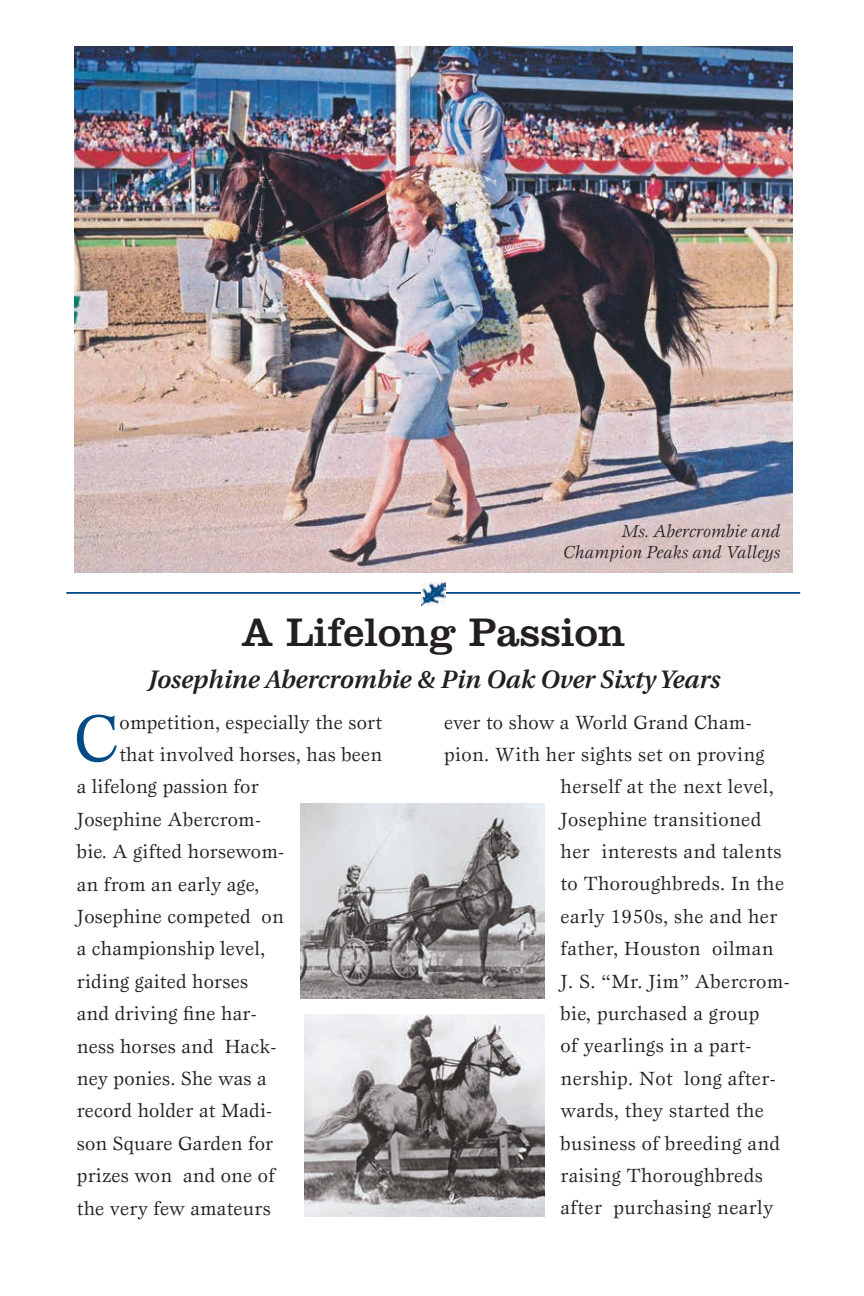
<style>
.page{position:relative;width:864px;height:1296px;background:#fff}
.page>*{position:absolute;margin:0;border:0;box-sizing:border-box;transform-origin:0 0}
.t1{font:68.4px "Esprit";color:#034b87}
.t2{font:41.4px "Clarendon";color:#231f20}
.t3{font:italic 600 25.2px "Utopia";color:#231f20}
.t4{font:19.8px "Esprit";letter-spacing:.01em;color:#231f20}
.t5{font:italic 18px/21.6px "Esprit";color:#231f20;text-align:right}
</style>
<div class="page">
<img style="left:304px;top:1014px;width:240px;height:203px">
<img style="left:74px;top:46px;width:718px;height:526px">
<img style="left:301px;top:804px;width:243px;height:195px">
<hr style="left:66px;top:592px;width:734px;height:2px;background:#034b87">
<img style="left:422px;top:583px;width:23px;height:23px">
<p class="t5" style="left:563px;top:520px;width:219px">Ms. Abercrombie and<br>Champion Peaks and Valleys</p>
<p class="t2" style="left:241px;top:608px;width:386px">A Lifelong Passion</p>
<p class="t3" style="left:147px;top:665px;width:574px">Josephine Abercrombie &amp; Pin Oak Over Sixty Years</p>
<p class="t1" style="left:74px;top:697px;width:46px">C</p>
<p class="t4" style="left:120px;top:710px;width:264px">ompetition, especially the sort</p>
<p class="t4" style="left:120px;top:742px;width:264px">that involved horses, has been</p>
<p class="t4" style="left:77px;top:775px;width:183px">a lifelong passion for</p>
<p class="t4" style="left:77px;top:807px;width:185px">Josephine Abercrom-</p>
<p class="t4" style="left:77px;top:840px;width:209px">bie. A gifted horsewom-</p>
<p class="t4" style="left:77px;top:872px;width:184px">an from an early age,</p>
<p class="t4" style="left:77px;top:904px;width:208px">Josephine competed on</p>
<p class="t4" style="left:77px;top:937px;width:190px">a championship level,</p>
<p class="t4" style="left:77px;top:969px;width:173px">riding gaited horses</p>
<p class="t4" style="left:77px;top:1001px;width:181px">and driving fine har-</p>
<p class="t4" style="left:77px;top:1034px;width:201px">ness horses and Hack-</p>
<p class="t4" style="left:77px;top:1066px;width:191px">ney ponies. She was a</p>
<p class="t4" style="left:77px;top:1099px;width:197px">record holder at Madi-</p>
<p class="t4" style="left:77px;top:1131px;width:198px">son Square Garden for</p>
<p class="t4" style="left:77px;top:1163px;width:200px">prizes won and one of</p>
<p class="t4" style="left:77px;top:1196px;width:195px">the very few amateurs</p>
<p class="t4" style="left:444px;top:710px;width:309px">ever to show a World Grand Cham-</p>
<p class="t4" style="left:444px;top:742px;width:322px">pion. With her sights set on proving</p>
<p class="t4" style="left:561px;top:775px;width:215px">herself at the next level,</p>
<p class="t4" style="left:561px;top:807px;width:202px">Josephine transitioned</p>
<p class="t4" style="left:561px;top:839px;width:223px">her interests and talents</p>
<p class="t4" style="left:561px;top:872px;width:225px">to Thoroughbreds. In the</p>
<p class="t4" style="left:561px;top:904px;width:218px">early 1950s, she and her</p>
<p class="t4" style="left:561px;top:937px;width:214px">father, Houston oilman</p>
<p class="t4" style="left:561px;top:969px;width:231px">J. S. “Mr. Jim” Abercrom-</p>
<p class="t4" style="left:561px;top:1001px;width:200px">bie, purchased a group</p>
<p class="t4" style="left:561px;top:1034px;width:192px">of yearlings in a part-</p>
<p class="t4" style="left:561px;top:1066px;width:217px">nership. Not long after-</p>
<p class="t4" style="left:561px;top:1099px;width:205px">wards, they started the</p>
<p class="t4" style="left:561px;top:1131px;width:221px">business of breeding and</p>
<p class="t4" style="left:561px;top:1163px;width:204px">raising Thoroughbreds</p>
<p class="t4" style="left:561px;top:1196px;width:214px">after purchasing nearly</p>
</div>
